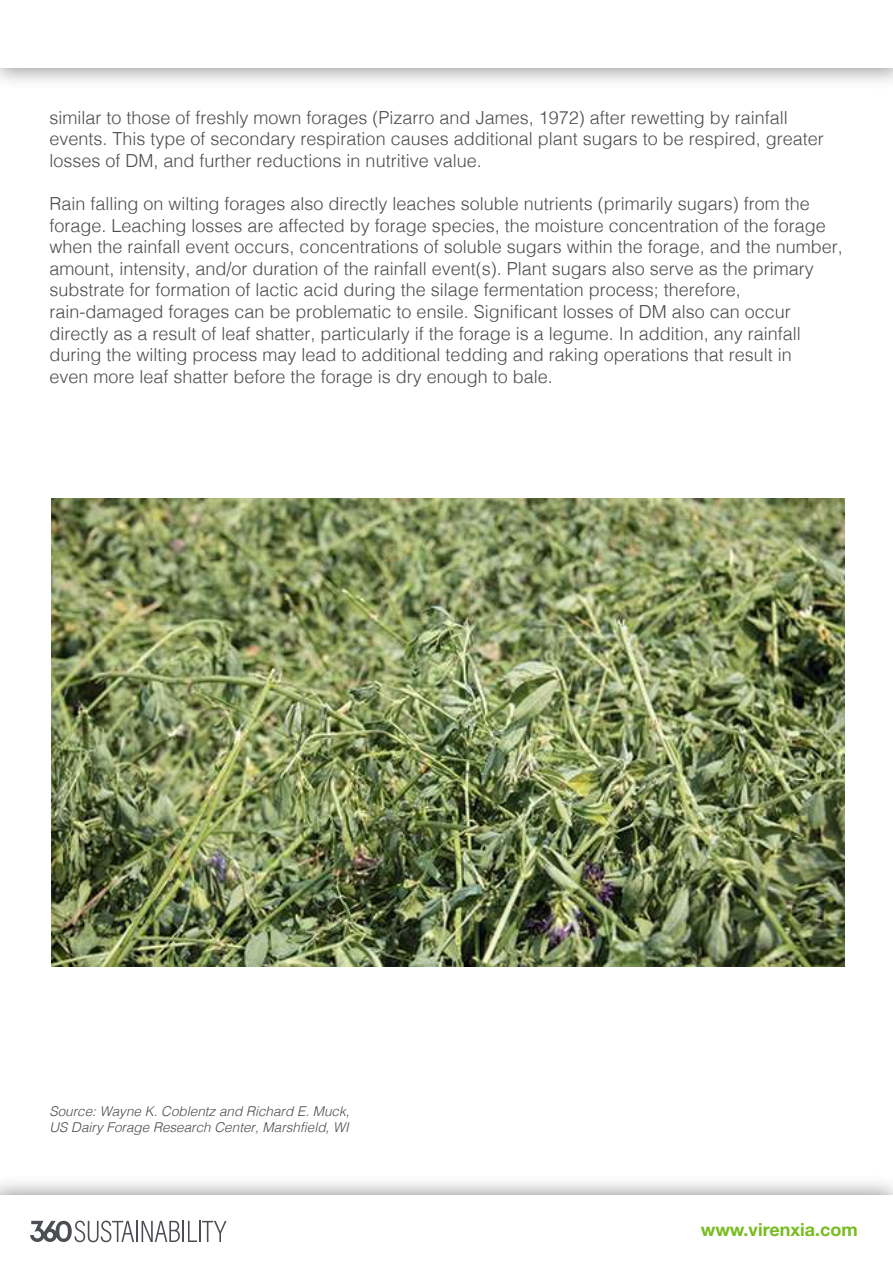
<style>
.page{position:relative;width:893px;height:1263px;background:#fff}
.page>*{position:absolute;margin:0;border:0;box-sizing:border-box;transform-origin:0 0}
.t1{font:300 18px/21.6px "Helvetica";color:#4d4d4d}
.t2{font:700 18px "Helvetica Neue";color:#78bc20}
.t3{font:italic 300 13.5px/16.2px "Helvetica";color:#4d4d4d}
</style>
<div class="page">
<img style="left:51px;top:498px;width:793px;height:468px">
<svg style="left:30px;top:1220px;width:104px;height:22px"></svg>
<hr style="left:136px;top:1221px;width:2px;height:21px;background:#4b4f54">
<svg style="left:142px;top:1221px;width:38px;height:21px"></svg>
<hr style="left:182px;top:1221px;width:2px;height:21px;background:#4b4f54">
<svg style="left:188px;top:1221px;width:39px;height:21px"></svg>
<p class="t1" style="left:50px;top:105px;width:776px">similar to those of freshly mown forages (Pizarro and James, 1972) after rewetting by rainfall events. This type of secondary respiration causes additional plant sugars to be respired, greater losses of DM, and further reductions in nutritive value.</p>
<p class="t1" style="left:50px;top:191px;width:795px">Rain falling on wilting forages also directly leaches soluble nutrients (primarily sugars) from the forage. Leaching losses are affected by forage species, the moisture concentration of the forage when the rainfall event occurs, concentrations of soluble sugars within the forage, and the number, amount, intensity, and/or duration of the rainfall event(s). Plant sugars also serve as the primary substrate for formation of lactic acid during the silage fermentation process; therefore, rain-damaged forages can be problematic to ensile. Significant losses of DM also can occur directly as a result of leaf shatter, particularly if the forage is a legume. In addition, any rainfall during the wilting process may lead to additional tedding and raking operations that result in<br>even more leaf shatter before the forage is dry enough to bale.</p>
<p class="t3" style="left:50px;top:1102px;width:302px">Source: Wayne K. Coblentz and Richard E. Muck,<br>US Dairy Forage Research Center, Marshfield, WI</p>
<p class="t2" style="left:701px;top:1215px;width:158px">www.virenxia.com</p>
</div>
